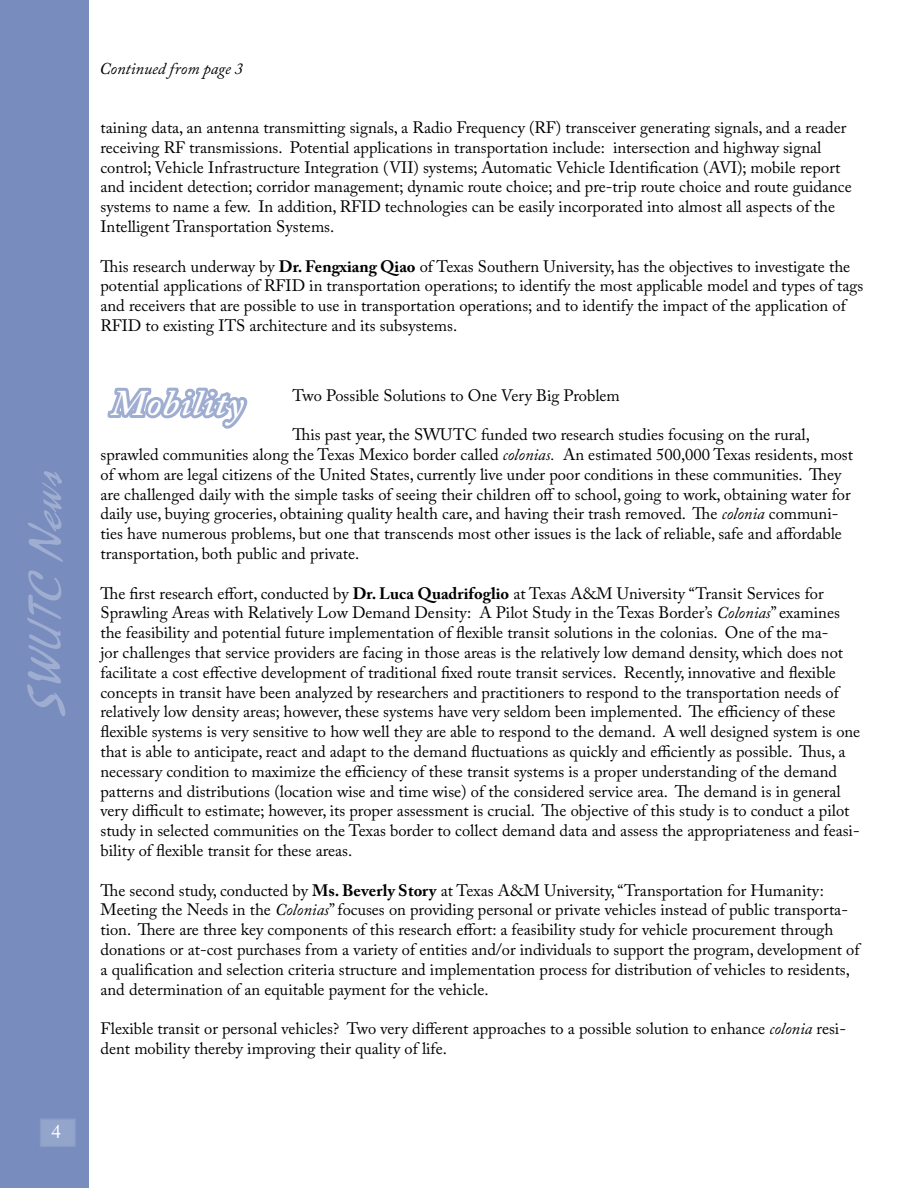
<style>
.page{position:relative;width:918px;height:1188px;background:#fff}
.page>*{position:absolute;margin:0;border:0;box-sizing:border-box;transform-origin:0 0}
.t1{font:italic 51px "Minstrella";color:#9fadd1}
.t2{font:italic 600 36px "Adobe Caslon Pro";letter-spacing:.04em;color:#fff}
.t3{font:19.5px "Adobe Caslon Pro";color:#fff}
.t4{font:16.5px/19.8px "Adobe Caslon Pro";color:#000}
.t5{font:italic 16.5px "Adobe Caslon Pro";color:#000}
.s1{font-weight:700}
.s2{font-style:italic}
</style>
<div class="page">
<div style="left:0;top:0;width:89px;height:1188px;background:#788cbe"></div>
<svg style="left:107px;top:387px;width:141px;height:42px"></svg>
<div style="left:40px;top:1119px;width:35px;height:27px;background:#94a5cc"></div>
<div style="left:40px;top:1119px;width:36px;height:28px;border:2px solid #8b9dc7"></div>
<h1 class="t1" style="left:19px;top:718px;width:266px;rotate:-90deg">SWUTCNews</h1>
<p class="t3" style="left:51px;top:1120px;width:11px">4</p>
<p class="t5" style="left:100px;top:59px;width:145px">Continued from page 3</p>
<p class="t4" style="left:100px;top:117px;width:753px">taining data, an antenna transmitting signals, a Radio Frequency (RF) transceiver generating signals, and a reader receiving RF transmissions. Potential applications in transportation include: intersection and highway signal control; Vehicle Infrastructure Integration (VII) systems; Automatic Vehicle Identification (AVI); mobile report and incident detection; corridor management; dynamic route choice; and pre-trip route choice and route guidance systems to name a few. In addition, RFID technologies can be easily incorporated into almost all aspects of the Intelligent Transportation Systems.</p>
<p class="t4" style="left:100px;top:256px;width:764px">This research underway by <span class="s1">Dr. Fengxiang Qiao</span> of Texas Southern University, has the objectives to investigate the potential applications of RFID in transportation operations; to identify the most applicable model and types of tags and receivers that are possible to use in transportation operations; and to identify the impact of the application of RFID to existing ITS architecture and its subsystems.</p>
<p class="t4" style="left:292px;top:385px;width:329px">Two Possible Solutions to One Very Big Problem</p>
<p class="t4" style="left:100px;top:425px;width:754px;text-indent:192px">This past year, the SWUTC funded two research studies focusing on the rural, sprawled communities along the Texas Mexico border called <span class="s2">colonias.</span> An estimated 500,000 Texas residents, most of whom are legal citizens of the United States, currently live under poor conditions in these communities. They are challenged daily with the simple tasks of seeing their children off to school, going to work, obtaining water for daily use, buying groceries, obtaining quality health care, and having their trash removed. The <span class="s2">colonia</span> communi&shy;ties have numerous problems, but one that transcends most other issues is the lack of reliable, safe and affordable transportation, both public and private.</p>
<p class="t4" style="left:100px;top:583px;width:761px">The first research effort, conducted by <span class="s1">Dr. Luca Quadrifoglio</span> at Texas A&amp;M University “Transit Services for Sprawling Areas with Relatively Low Demand Density: A Pilot Study in the Texas Border’s <span class="s2">Colonias</span>” examines the feasibility and potential future implementation of flexible transit solutions in the colonias. One of the ma-<br>jor challenges that service providers are facing in those areas is the relatively low demand density, which does not facilitate a cost effective development of traditional fixed route transit services. Recently, innovative and flexible concepts in transit have been analyzed by researchers and practitioners to respond to the transportation needs of relatively low density areas; however, these systems have very seldom been implemented. The efficiency of these flexible systems is very sensitive to how well they are able to respond to the demand. A well designed system is one that is able to anticipate, react and adapt to the demand fluctuations as quickly and efficiently as possible. Thus, a necessary condition to maximize the efficiency of these transit systems is a proper understanding of the demand patterns and distributions (location wise and time wise) of the considered service area. The demand is in general very difficult to estimate; however, its proper assessment is crucial. The objective of this study is to conduct a pilot study in selected communities on the Texas border to collect demand data and assess the appropriateness and feasi&shy;bility of flexible transit for these areas.</p>
<p class="t4" style="left:100px;top:880px;width:761px">The second study, conducted by <span class="s1">Ms. Beverly Story</span> at Texas A&amp;M University, “Transportation for Humanity:<br>Meeting the Needs in the <span class="s2">Colonias</span>” focuses on providing personal or private vehicles instead of public transporta&shy;tion. There are three key components of this research effort: a feasibility study for vehicle procurement through donations or at-cost purchases from a variety of entities and/or individuals to support the program, development of a qualification and selection criteria structure and implementation process for distribution of vehicles to residents, and determination of an equitable payment for the vehicle.</p>
<p class="t4" style="left:100px;top:1019px;width:747px">Flexible transit or personal vehicles? Two very different approaches to a possible solution to enhance <span class="s2">colonia</span> resi&shy;dent mobility thereby improving their quality of life.</p>
<h2 class="t2" style="left:111px;top:381px;width:135px">Mobility</h2>
</div>
